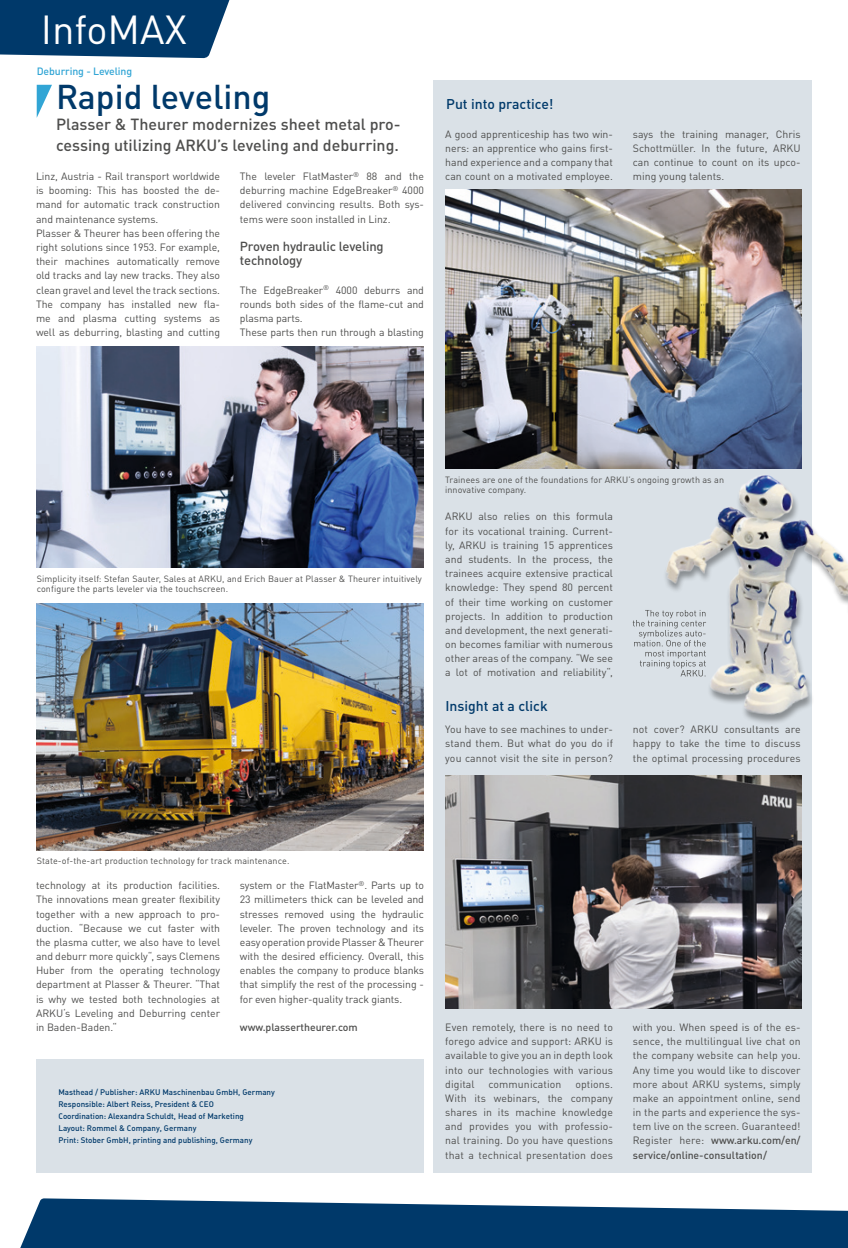
<style>
.page{position:relative;width:848px;height:1248px;background:#fff}
.page>*{position:absolute;margin:0;border:0;box-sizing:border-box;transform-origin:0 0}
.t1{font:40px "DIN";color:#fff}
._1__Headline{font:500 34px "DINOT";color:#00396a}
._1__Headline-2{font:500 16px/21px "DINOT";color:#4e4e4d}
._3__Überschrift__Tex{font:500 14px "DINOT";color:#00396a}
._1__Headline-3{font:500 14px "DINOT";color:#00396a}
._4__Fließtext{font:500 13px "DINOT";letter-spacing:-.01em;color:#4e4e4d}
._4__Fließtext-2{font:10.5px/14.2px "DINOT";letter-spacing:-.005em;color:#4e4e4d;text-align:justify}
._4__Fließtext-3{font:500 10.5px/14.2px "DINOT";letter-spacing:-.005em;color:#4e4e4d}
._4__Fließtext-4{font:500 10.5px "DINOT";letter-spacing:-.01em;color:#31a5d5}
._5__Bildunterschrift{font:9px/10px "DINOT";letter-spacing:.01em;color:#4e4e4d}
.t2{font:8px "DIN Medium Alternate";color:#00396a}
.s1{font-weight:400}
</style>
<div class="page">
<div style="left:434px;top:81px;width:378px;height:1091px;background:#dae1e7"></div>
<svg style="left:0;top:0;width:230px;height:58px;background:#134775"></svg>
<svg style="left:20px;top:1198px;width:828px;height:49px;background:#24557f"></svg>
<img style="left:445px;top:775px;width:356px;height:233px">
<img style="left:445px;top:189px;width:356px;height:279px">
<svg style="left:37px;top:85px;width:15px;height:32px"></svg>
<img style="left:627px;top:452px;width:221px;height:271px">
<img style="left:37px;top:604px;width:387px;height:246px">
<img style="left:36px;top:347px;width:387px;height:220px">
<svg style="left:632px;top:610px;width:74px;height:66px"></svg>
<div style="left:36px;top:1059px;width:387px;height:113px;background:#dae1e7"></div>
<p class="t1" style="left:41px;top:4px;width:147px">InfoMAX</p>
<p class="_4__Fließtext-4" style="left:37px;top:64px;width:97px">Deburring - Leveling</p>
<p class="_1__Headline" style="left:56px;top:75px;width:216px">Rapid leveling</p>
<p class="_1__Headline-2" style="left:56px;top:113px;width:346px">Plasser &amp; Theurer modernizes sheet metal pro&shy;cessing utilizing ARKU’s leveling and deburring.</p>
<p class="_4__Fließtext-2" style="left:36px;top:169px;width:185px">Linz, Austria - Rail transport worldwide is booming: This has boosted the de&shy;mand for automatic track construction and maintenance systems.</p>
<p class="_4__Fließtext-2" style="left:36px;top:226px;width:185px">Plasser &amp; Theurer has been offering the right solutions since 1953. For example, their machines automatically remove old tracks and lay new tracks. They also clean gravel and level the track sections.</p>
<p class="_4__Fließtext-2" style="left:36px;top:296px;width:185px">The company has installed new fla&shy;me and plasma cutting systems as well as deburring, blasting and cutting</p>
<p class="_4__Fließtext-2" style="left:240px;top:169px;width:185px">The leveler FlatMaster<sup>®</sup> 88 and the deburring machine EdgeBreaker<sup>®</sup> 4000 delivered convincing results. Both sys&shy;tems were soon installed in Linz.</p>
<p class="_4__Fließtext" style="left:240px;top:238px;width:145px">Proven hydraulic leveling</p>
<p class="_4__Fließtext" style="left:240px;top:252px;width:64px">technology</p>
<p class="_4__Fließtext-2" style="left:240px;top:282px;width:185px">The EdgeBreaker<sup>®</sup> 4000 deburrs and rounds both sides of the flame-cut and plasma parts.</p>
<p class="_4__Fließtext-2" style="left:240px;top:325px;width:185px">These parts then run through a blasting</p>
<p class="_3__Überschrift__Tex" style="left:446px;top:95px;width:109px">Put into practice!</p>
<p class="_4__Fließtext-2" style="left:445px;top:126px;width:169px">A good apprenticeship has two win&shy;ners: an apprentice who gains first&shy;hand experience and a company that can count on a motivated employee.</p>
<p class="_4__Fließtext-2" style="left:633px;top:126px;width:169px">says the training manager, Chris Schottmüller. In the future, ARKU can continue to count on its upco&shy;ming young talents.</p>
<p class="_5__Bildunterschrift" style="left:37px;top:573px;width:386px">Simplicity itself: Stefan Sauter, Sales at ARKU, and Erich Bauer at Plasser &amp; Theurer intuitively configure the parts leveler via the touchscreen.</p>
<p class="_5__Bildunterschrift" style="left:445px;top:475px;width:280px">Trainees are one of the foundations for ARKU’s ongoing growth as an</p>
<p class="_5__Bildunterschrift" style="left:445px;top:485px;width:83px">innovative company.</p>
<p class="_4__Fließtext-2" style="left:445px;top:509px;width:169px">ARKU also relies on this formula for its vocational training. Current&shy;ly, ARKU is training 15 apprentices and students. In the process, the trainees acquire extensive practical knowledge: They spend 80 percent of their time working on customer projects. In addition to production and development, the next generati&shy;on becomes familiar with numerous other areas of the company. “We see a lot of motivation and reliability“,</p>
<p class="_1__Headline-3" style="left:445px;top:697px;width:104px">Insight at a click</p>
<p class="_4__Fließtext-2" style="left:445px;top:722px;width:169px">You have to see machines to under&shy;stand them. But what do you do if you cannot visit the site in person?</p>
<p class="_4__Fließtext-2" style="left:633px;top:722px;width:169px">not cover? ARKU consultants are happy to take the time to discuss the optimal processing procedures</p>
<p class="_5__Bildunterschrift" style="left:37px;top:855px;width:254px">State-of-the-art production technology for track maintenance.</p>
<p class="_4__Fließtext-2" style="left:36px;top:878px;width:185px">technology at its production facilities.<br>The innovations mean greater flexibility together with a new approach to pro&shy;duction. “Because we cut faster with the plasma cutter, we also have to level and deburr more quickly“, says Clemens Huber from the operating technology department at Plasser &amp; Theurer. “That is why we tested both technologies at ARKU‘s Leveling and Deburring center in Baden-Baden.“</p>
<p class="_4__Fließtext-2" style="left:240px;top:878px;width:185px">system or the FlatMaster<sup>®</sup>. Parts up to 23 millimeters thick can be leveled and stresses removed using the hydraulic leveler. The proven technology and its easy operation provide Plasser &amp; Theurer with the desired efficiency. Overall, this enables the company to produce blanks that simplify the rest of the processing - for even higher-quality track giants.</p>
<p class="_4__Fließtext-3" style="left:240px;top:1019px;width:119px">www.plassertheurer.com</p>
<p class="t2" style="left:58px;top:1087px;width:218px">Masthead / Publisher: ARKU Maschinenbau GmbH, Germany</p>
<p class="t2" style="left:58px;top:1099px;width:157px">Responsible: Albert Reiss, President &amp; CEO</p>
<p class="t2" style="left:58px;top:1111px;width:187px">Coordination: Alexandra Schuldt, Head of Marketing</p>
<p class="t2" style="left:58px;top:1123px;width:139px">Layout: Rommel &amp; Company, Germany</p>
<p class="t2" style="left:58px;top:1135px;width:195px">Print: Stober GmbH, printing and publishing, Germany</p>
<p class="_4__Fließtext-2" style="left:445px;top:1019px;width:169px">Even remotely, there is no need to forego advice and support: ARKU is available to give you an in depth look into our technologies with various digital</p>
<p class="_4__Fließtext-2" style="left:445px;top:1076px;width:169px;text-indent:130px">options.<br>With its webinars, the company shares in its machine knowledge and provides you with professio&shy;nal training. Do you have questions that a technical presentation does</p>
<p class="_4__Fließtext-2" style="left:488px;top:1076px;width:74px">communication</p>
<p class="_4__Fließtext-2" style="left:633px;top:1019px;width:169px">with you. When speed is of the es&shy;sence, the multilingual live chat on the company website can help you.<br>Any time you would like to discover more about ARKU systems, simply make an appointment online, send in the parts and experience the sys&shy;tem live on the screen. Guaranteed!</p>
<p class="_4__Fließtext-3" style="left:633px;top:1133px;width:169px"><span class="s1">Register here:</span> www.arku.com/en/ service/online-consultation/</p>
</div>
